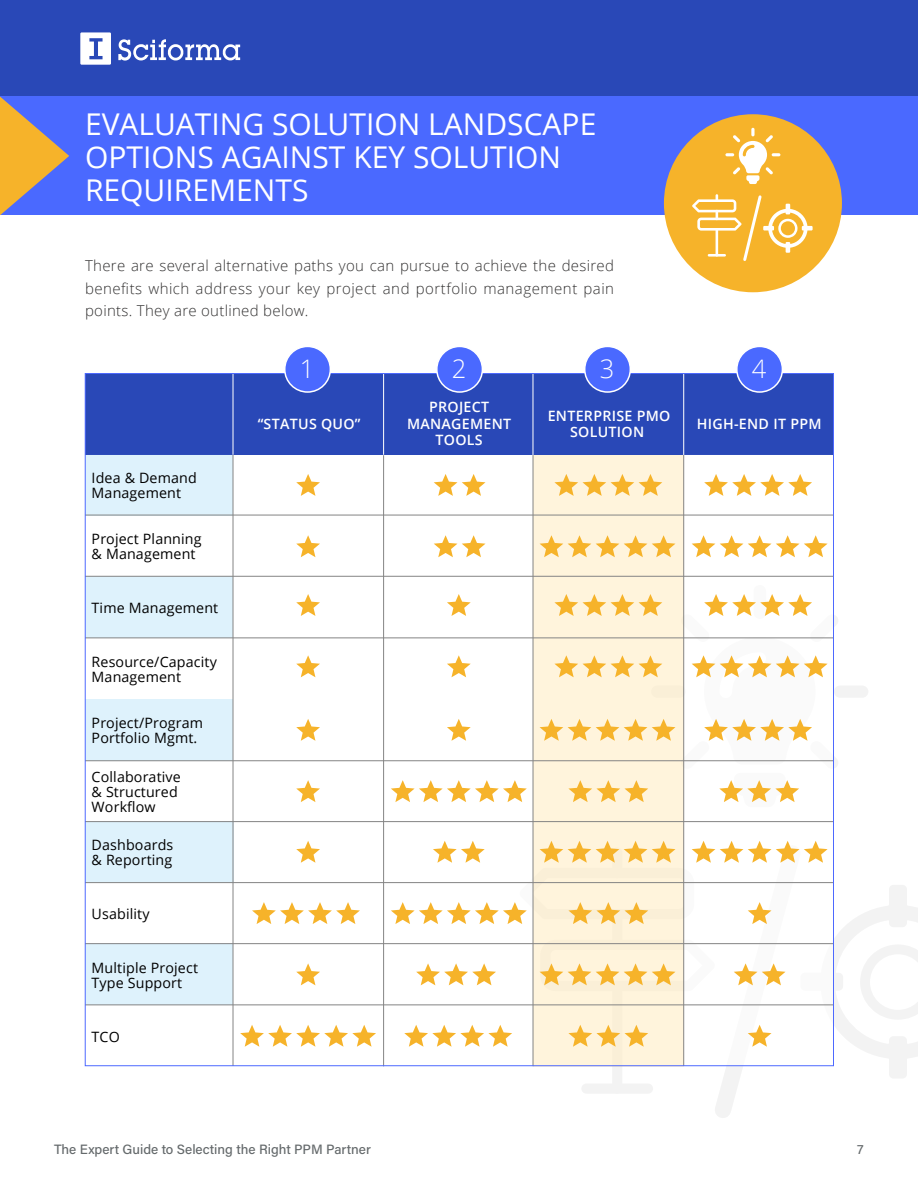
<style>
.page{position:relative;width:918px;height:1188px;background:#fff}
.page>*{position:absolute;margin:0;border:0;box-sizing:border-box;transform-origin:0 0}
.t1{font:30px/33px "Open Sans";color:#fff}
.t2{font:300 25.5px "Open Sans";color:#fff}
.t3{font:300 15px/22.5px "Open Sans";letter-spacing:.02em;color:#333232;text-align:justify}
.t4{font:14.25px/15px "Open Sans";letter-spacing:.01em;color:#000}
.t5{font:600 14.25px/16.5px "Open Sans";letter-spacing:.02em;color:#fff;text-align:center}
.t6{font:500 13.5px "Acumin Pro";color:#656a6c}
</style>
<div class="page">
<div style="left:0;top:0;width:918px;height:97px;background:#2948b7"></div>
<svg style="left:80px;top:32px;width:31px;height:32px"></svg>
<svg style="left:118px;top:39px;width:122px;height:22px"></svg>
<svg style="left:834px;top:615px;width:34px;height:153px"></svg>
<div style="left:533px;top:455px;width:150px;height:611px;background:#fff4dc"></div>
<div style="left:85px;top:454px;width:148px;height:61px;background:#def2fc"></div>
<div style="left:85px;top:699px;width:148px;height:62px;background:#def2fc"></div>
<div style="left:85px;top:576px;width:148px;height:62px;background:#def2fc"></div>
<div style="left:85px;top:821px;width:148px;height:62px;background:#def2fc"></div>
<div style="left:85px;top:944px;width:148px;height:61px;background:#def2fc"></div>
<div style="left:0;top:97px;width:918px;height:118px;background:#4a69ff"></div>
<div style="left:664px;top:114px;width:178px;height:178px;background:#f6b32a;border-radius:50%"></div>
<svg style="left:0;top:97px;width:69px;height:118px"></svg>
<div style="left:233px;top:374px;width:601px;height:81px;background:#2948b7"></div>
<div style="left:85px;top:374px;width:597px;height:81px;background:#2948b7"></div>
<hr style="left:233px;top:373px;width:1px;height:82px;background:#fff">
<hr style="left:533px;top:374px;width:1px;height:81px;background:#fff">
<hr style="left:383px;top:373px;width:1px;height:82px;background:#fff">
<hr style="left:683px;top:374px;width:1px;height:81px;background:#fff">
<hr style="left:383px;top:455px;width:1px;height:611px;background:#848484">
<hr style="left:85px;top:515px;width:749px;height:1px;background:#848484">
<hr style="left:85px;top:576px;width:749px;height:1px;background:#848484">
<hr style="left:85px;top:821px;width:749px;height:1px;background:#848484">
<hr style="left:85px;top:943px;width:749px;height:1px;background:#848484">
<hr style="left:85px;top:638px;width:749px;height:1px;background:#848484">
<hr style="left:85px;top:760px;width:749px;height:1px;background:#848484">
<hr style="left:85px;top:882px;width:749px;height:1px;background:#848484">
<hr style="left:85px;top:1005px;width:749px;height:1px;background:#848484">
<hr style="left:233px;top:455px;width:1px;height:611px;background:#848484">
<hr style="left:533px;top:455px;width:1px;height:611px;background:#848484">
<hr style="left:683px;top:455px;width:1px;height:611px;background:#848484">
<div style="left:285px;top:346px;width:45px;height:46px;background:#4a69ff;border-radius:50%"></div>
<div style="left:284px;top:346px;width:47px;height:47px;border:2px solid #fff;border-radius:50%"></div>
<div style="left:437px;top:346px;width:45px;height:46px;background:#4a69ff;border-radius:50%"></div>
<div style="left:436px;top:346px;width:47px;height:47px;border:2px solid #fff;border-radius:50%"></div>
<div style="left:585px;top:346px;width:45px;height:46px;background:#4a69ff;border-radius:50%"></div>
<div style="left:584px;top:346px;width:47px;height:47px;border:2px solid #fff;border-radius:50%"></div>
<div style="left:737px;top:346px;width:45px;height:46px;background:#4a69ff;border-radius:50%"></div>
<div style="left:736px;top:346px;width:47px;height:47px;border:2px solid #fff;border-radius:50%"></div>
<svg style="left:725px;top:128px;width:55px;height:56px"></svg>
<svg style="left:692px;top:194px;width:121px;height:67px"></svg>
<svg style="left:434px;top:474px;width:52px;height:22px"></svg>
<svg style="left:434px;top:535px;width:52px;height:22px"></svg>
<svg style="left:296px;top:474px;width:24px;height:22px"></svg>
<svg style="left:296px;top:594px;width:24px;height:22px"></svg>
<svg style="left:296px;top:719px;width:24px;height:22px"></svg>
<svg style="left:296px;top:841px;width:24px;height:22px"></svg>
<svg style="left:296px;top:963px;width:24px;height:22px"></svg>
<svg style="left:447px;top:594px;width:24px;height:22px"></svg>
<svg style="left:447px;top:719px;width:24px;height:22px"></svg>
<svg style="left:296px;top:535px;width:24px;height:22px"></svg>
<svg style="left:296px;top:655px;width:24px;height:22px"></svg>
<svg style="left:296px;top:780px;width:24px;height:22px"></svg>
<svg style="left:447px;top:655px;width:24px;height:22px"></svg>
<svg style="left:568px;top:780px;width:80px;height:22px"></svg>
<svg style="left:719px;top:780px;width:80px;height:22px"></svg>
<svg style="left:554px;top:474px;width:108px;height:22px"></svg>
<svg style="left:554px;top:594px;width:108px;height:22px"></svg>
<svg style="left:704px;top:474px;width:108px;height:22px"></svg>
<svg style="left:704px;top:594px;width:108px;height:22px"></svg>
<svg style="left:704px;top:719px;width:108px;height:22px"></svg>
<svg style="left:252px;top:902px;width:108px;height:22px"></svg>
<svg style="left:554px;top:655px;width:108px;height:22px"></svg>
<svg style="left:540px;top:719px;width:135px;height:22px"></svg>
<svg style="left:240px;top:1025px;width:136px;height:22px"></svg>
<svg style="left:391px;top:780px;width:136px;height:22px"></svg>
<svg style="left:540px;top:535px;width:135px;height:22px"></svg>
<svg style="left:391px;top:833px;width:527px;height:285px"></svg>
<svg style="left:692px;top:535px;width:136px;height:22px"></svg>
<svg style="left:692px;top:655px;width:136px;height:22px"></svg>
<p class="t1" style="left:85px;top:106px;width:513px">EVALUATING SOLUTION LANDSCAPE<br>OPTIONS AGAINST KEY SOLUTION<br>REQUIREMENTS</p>
<p class="t3" style="left:85px;top:254px;width:531px">There are several alternative paths you can pursue to achieve the desired benefits which address your key project and portfolio management pain points. They are outlined below.</p>
<p class="t2" style="left:300px;top:352px;width:16px">1</p>
<p class="t2" style="left:452px;top:352px;width:16px">2</p>
<p class="t2" style="left:600px;top:352px;width:16px">3</p>
<p class="t2" style="left:752px;top:352px;width:16px">4</p>
<p class="t4" style="left:92px;top:470px;width:107px">Idea &amp; Demand<br>Management</p>
<p class="t4" style="left:92px;top:531px;width:112px">Project Planning &amp; Management</p>
<p class="t4" style="left:92px;top:600px;width:128px">Time Management</p>
<p class="t4" style="left:92px;top:654px;width:127px">Resource/Capacity<br>Management</p>
<p class="t4" style="left:92px;top:715px;width:113px">Project/Program<br>Portfolio Mgmt.</p>
<p class="t4" style="left:92px;top:769px;width:91px">Collaborative &amp; Structured<br>Workflow</p>
<p class="t4" style="left:92px;top:837px;width:83px">Dashboards</p>
<p class="t4" style="left:92px;top:852px;width:82px">&amp; Reporting</p>
<p class="t4" style="left:92px;top:906px;width:59px">Usability</p>
<p class="t4" style="left:92px;top:960px;width:108px">Multiple Project<br>Type Support</p>
<p class="t4" style="left:92px;top:1029px;width:30px">TCO</p>
<p class="t5" style="left:258px;top:415px;width:104px">“STATUS QUO”</p>
<p class="t5" style="left:407px;top:399px;width:106px">PROJECT<br>MANAGEMENT<br>TOOLS</p>
<p class="t5" style="left:548px;top:407px;width:124px">ENTERPRISE PMO</p>
<p class="t5" style="left:570px;top:423px;width:76px">SOLUTION</p>
<p class="t5" style="left:697px;top:415px;width:126px">HIGH-END IT PPM</p>
<p class="t6" style="left:54px;top:1140px;width:318px">The Expert Guide to Selecting the Right PPM Partner</p>
<p class="t6" style="left:857px;top:1140px;width:8px">7</p>
</div>
